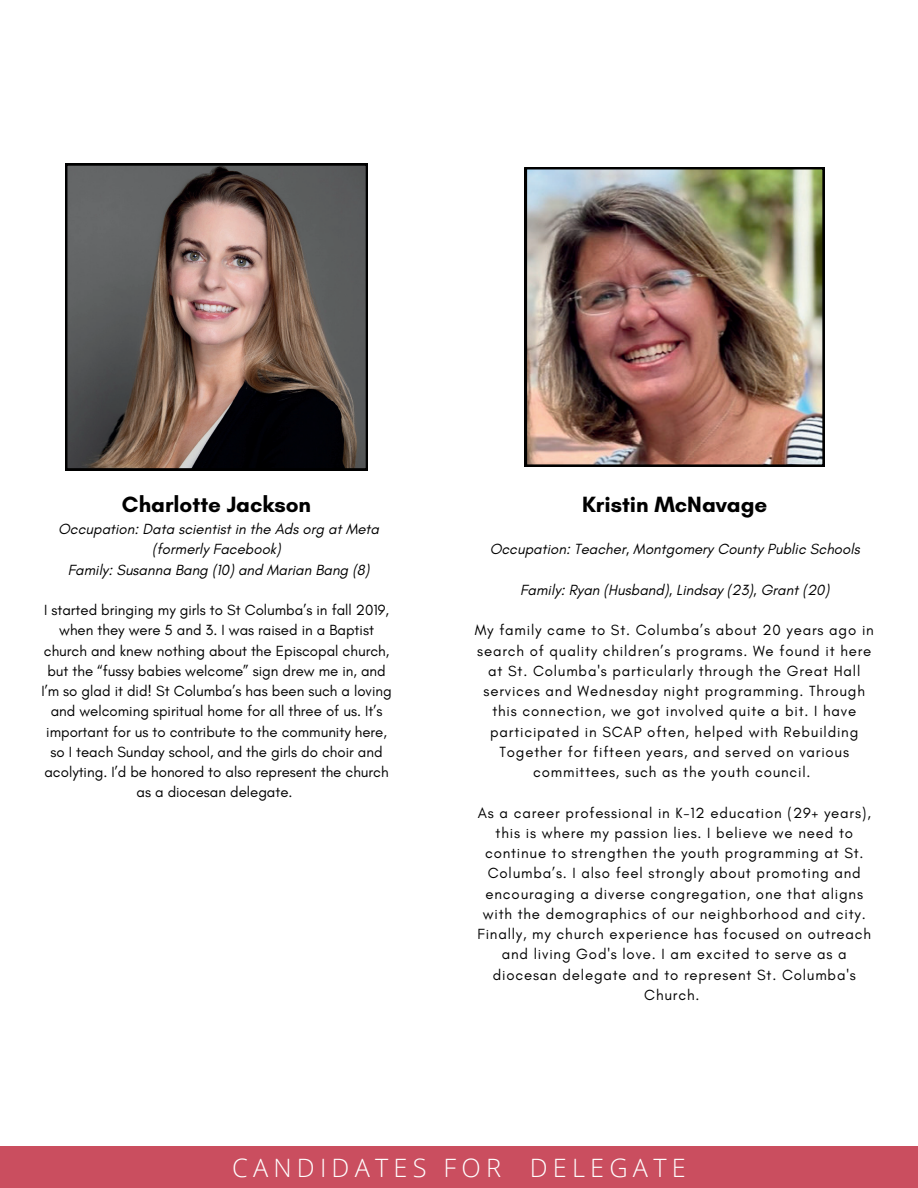
<style>
.page{position:relative;width:918px;height:1188px;background:#fff}
.page>*{position:absolute;margin:0;border:0;box-sizing:border-box;transform-origin:0 0}
.t1{font:300 25.35px "Open Sans";letter-spacing:.205em;color:#fff}
.t2{font:700 22.5px "Glacial Indifference";color:#000}
.t3{font:15px/20.2px "Glacial Indifference";letter-spacing:.055em;color:#000;text-align:center}
.t4{font:15px/20.2px "Glacial Indifference";color:#000;text-align:center}
.t5{font:italic 15px/20.2px "Glacial Indifference";color:#000;text-align:center}
</style>
<div class="page">
<div style="left:0;top:1146px;width:918px;height:42px;background:#ca4e5f"></div>
<svg style="left:65px;top:163px;width:303px;height:307px;background:#645752"></svg>
<img style="left:525px;top:167px;width:299px;height:299px">
<h2 class="t2" style="left:122px;top:490px;width:191px">Charlotte Jackson</h2>
<p class="t5" style="left:58px;top:519px;width:323px">Occupation: Data scientist in the Ads org at Meta (formerly Facebook)<br>Family: Susanna Bang (10) and Marian Bang (8)</p>
<p class="t4" style="left:41px;top:600px;width:352px">I started bringing my girls to St Columba’s in fall 2019, when they were 5 and 3. I was raised in a Baptist church and knew nothing about the Episcopal church, but the “fussy babies welcome” sign drew me in, and I’m so glad it did! St Columba’s has been such a loving and welcoming spiritual home for all three of us. It’s important for us to contribute to the community here, so I teach Sunday school, and the girls do choir and acolyting. I’d be honored to also represent the church as a diocesan delegate.</p>
<h2 class="t2" style="left:582px;top:490px;width:187px">Kristin McNavage</h2>
<p class="t5" style="left:490px;top:539px;width:372px">Occupation: Teacher, Montgomery County Public Schools</p>
<p class="t5" style="left:520px;top:580px;width:311px">Family: Ryan (Husband), Lindsay (23), Grant (20)</p>
<p class="t3" style="left:475px;top:620px;width:401px">My family came to St. Columba’s about 20 years ago in search of quality children’s programs. We found it here at St. Columba's particularly through the Great Hall services and Wednesday night programming. Through this connection, we got involved quite a bit. I have participated in SCAP often, helped with Rebuilding Together for fifteen years, and served on various committees, such as the youth council.</p>
<p class="t3" style="left:477px;top:803px;width:395px">As a career professional in K-12 education (29+ years), this is where my passion lies. I believe we need to continue to strengthen the youth programming at St.<br>Columba’s. I also feel strongly about promoting and encouraging a diverse congregation, one that aligns with the demographics of our neighborhood and city.<br>Finally, my church experience has focused on outreach and living God's love. I am excited to serve as a diocesan delegate and to represent St. Columba's Church.</p>
<h1 class="t1" style="left:232px;top:1150px;width:455px">CANDIDATES FOR DELEGATE</h1>
</div>
